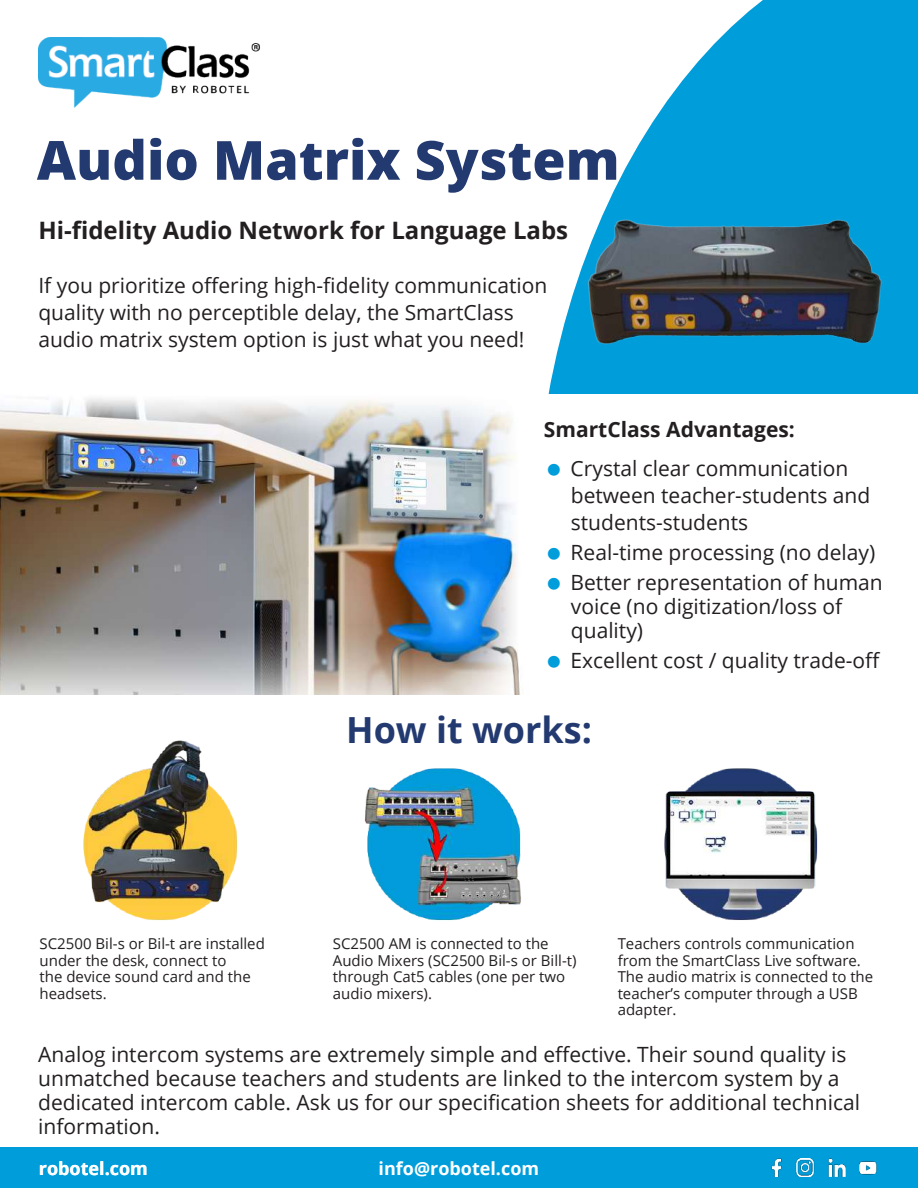
<style>
.page{position:relative;width:918px;height:1188px;background:#fff}
.page>*{position:absolute;margin:0;border:0;box-sizing:border-box;transform-origin:0 0}
.t1{font:800 54px "Open Sans";color:#233a71}
.t2{font:700 36px "Open Sans";color:#233a71}
.t3{font:700 24px "Open Sans";color:#231f20}
.t4{font:21px/27px "Open Sans";color:#231f20}
.t5{font:700 21px "Open Sans";color:#231f20}
.t6{font:700 18px "Open Sans";color:#fff}
.t7{font:15px/16.5px "Open Sans";color:#231f20}
</style>
<div class="page">
<svg style="left:548px;top:0;width:370px;height:394px;fill:#009ddb"></svg>
<img style="left:38px;top:37px;width:222px;height:71px">
<div style="left:0;top:1148px;width:918px;height:40px;background:#009ddb"></div>
<img style="left:771px;top:1159px;width:106px;height:17px">
<img style="left:0;top:398px;width:521px;height:297px">
<img style="left:83px;top:740px;width:155px;height:181px">
<img style="left:364px;top:768px;width:157px;height:153px">
<img style="left:664px;top:768px;width:154px;height:152px">
<img style="left:563px;top:211px;width:337px;height:140px">
<h1 class="t1" style="left:37px;top:119px;width:584px">Audio Matrix System</h1>
<p class="t3" style="left:38px;top:213px;width:531px">Hi-fidelity Audio Network for Language Labs</p>
<p class="t4" style="left:38px;top:271px;width:510px">If you prioritize offering high-fidelity communication quality with no perceptible delay, the SmartClass audio matrix system option is just what you need!</p>
<p class="t5" style="left:544px;top:415px;width:253px">SmartClass Advantages:</p>
<p class="t4" style="left:571px;top:454px;width:301px">Crystal clear communication between teacher-students and students-students</p>
<p class="t4" style="left:571px;top:537px;width:314px;line-height:30px">Real-time processing (no delay)<br>Better representation of human</p>
<p class="t4" style="left:571px;top:594px;width:273px;line-height:24px">voice (no digitization/loss of quality)</p>
<p class="t4" style="left:571px;top:646px;width:311px">Excellent cost / quality trade-off</p>
<h2 class="t2" style="left:346px;top:704px;width:247px">How it works:</h2>
<p class="t7" style="left:40px;top:935px;width:227px">SC2500 Bil-s or Bil-t are installed under the desk, connect to<br>the device sound card and the headsets.</p>
<p class="t7" style="left:333px;top:935px;width:245px">SC2500 AM is connected to the<br>Audio Mixers (SC2500 Bil-s or Bill-t) through Cat5 cables (one per two audio mixers).</p>
<p class="t7" style="left:618px;top:935px;width:257px">Teachers controls communication from the SmartClass Live software.<br>The audio matrix is connected to the teacher’s computer through a USB adapter.</p>
<p class="t4" style="left:38px;top:1042px;width:823px;line-height:24px">Analog intercom systems are extremely simple and effective. Their sound quality is unmatched because teachers and students are linked to the intercom system by a dedicated intercom cable. Ask us for our specification sheets for additional technical information.</p>
<p class="t6" style="left:39px;top:1156px;width:110px">robotel.com</p>
<p class="t6" style="left:379px;top:1156px;width:162px">info@robotel.com</p>
</div>
